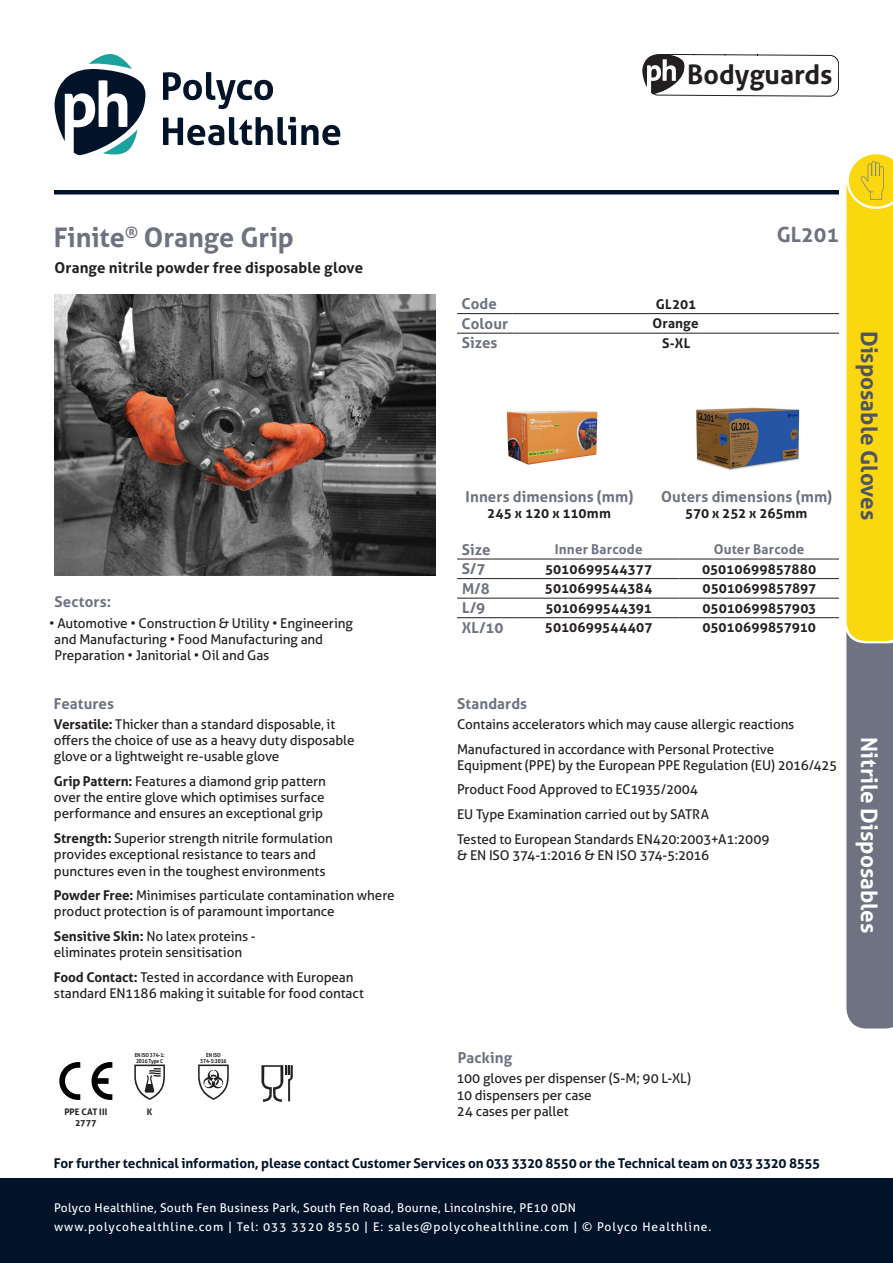
<style>
.page{position:relative;width:893px;height:1263px;background:#fff}
.page>*{position:absolute;margin:0;border:0;box-sizing:border-box;transform-origin:0 0}
.t1{font:700 27px "Aller";color:#6e7281}
.t2{font:700 26.85px "Aller";color:#231f20}
.t3{font:700 22.5px "Aller";color:#fff}
.t4{font:700 22.5px "Aller";color:#4d5464}
.t5{font:700 21px "Aller";color:#6e7281}
.t6{font:700 15px "Aller";letter-spacing:.005em;color:#6e7281}
.t7{font:700 15px "Aller";letter-spacing:.01em;color:#231f20}
.t8{font:13.5px/16.2px "Aller";letter-spacing:-.01em;color:#231f20}
.t9{font:700 13.5px "Aller";letter-spacing:.005em;color:#231f20}
.t10{font:700 13.5px "Aller";letter-spacing:-.01em;color:#001329}
.t11{font:13.5px "Aller";letter-spacing:-.03em;color:#231f20}
.t12{font:700 13.5px "Aller";letter-spacing:.015em;color:#6e7281}
.t13{font:12px/19.2px "Aller";letter-spacing:.06em;color:#fff}
.t14{font:700 9px/10.8px "Aller";letter-spacing:.01em;color:#231f20;text-align:center}
.t15{font:700 5.55px/6.3px "Aller";letter-spacing:-.02em;color:#231f20;scale:.9 1}
.s1{font-weight:700}
</style>
<div class="page">
<img style="left:54px;top:294px;width:382px;height:281px">
<svg style="left:642px;top:54px;width:197px;height:43px"></svg>
<hr style="left:457px;top:313px;width:55px;height:1px;background:#231f20">
<hr style="left:512px;top:313px;width:327px;height:1px;background:#231f20">
<hr style="left:457px;top:333px;width:55px;height:1px;background:#231f20">
<hr style="left:512px;top:333px;width:327px;height:1px;background:#231f20">
<img style="left:506px;top:410px;width:92px;height:55px">
<svg style="left:92px;top:1062px;width:20px;height:38px"></svg>
<svg style="left:59px;top:1062px;width:21px;height:38px"></svg>
<svg style="left:134px;top:1064px;width:31px;height:36px"></svg>
<svg style="left:198px;top:1064px;width:31px;height:36px"></svg>
<svg style="left:262px;top:1065px;width:31px;height:37px"></svg>
<hr style="left:457px;top:559px;width:61px;height:1px;background:#231f20">
<hr style="left:518px;top:559px;width:161px;height:1px;background:#231f20">
<hr style="left:679px;top:559px;width:160px;height:1px;background:#231f20">
<hr style="left:457px;top:578px;width:61px;height:1px;background:#231f20">
<hr style="left:518px;top:578px;width:161px;height:1px;background:#231f20">
<hr style="left:679px;top:578px;width:160px;height:1px;background:#231f20">
<hr style="left:457px;top:598px;width:61px;height:1px;background:#231f20">
<hr style="left:518px;top:598px;width:161px;height:1px;background:#231f20">
<hr style="left:679px;top:598px;width:160px;height:1px;background:#231f20">
<hr style="left:457px;top:617px;width:61px;height:1px;background:#231f20">
<hr style="left:518px;top:617px;width:161px;height:1px;background:#231f20">
<hr style="left:679px;top:617px;width:160px;height:1px;background:#231f20">
<img style="left:696px;top:407px;width:104px;height:63px">
<div style="left:0;top:1178px;width:893px;height:85px;background:#001329"></div>
<svg style="left:163px;top:72px;width:110px;height:37px"></svg>
<svg style="left:163px;top:117px;width:177px;height:28px"></svg>
<svg style="left:55px;top:54px;width:91px;height:101px"></svg>
<hr style="left:54px;top:190px;width:785px;height:4px;background:#001329">
<svg style="left:846px;top:154px;width:47px;height:874px;background:#bcab46"></svg>
<h2 class="t2" style="left:687px;top:58px;width:147px">Bodyguards</h2>
<h1 class="t1" style="left:54px;top:221px;width:241px">Finite<sup>®</sup> Orange Grip</h1>
<p class="t7" style="left:55px;top:258px;width:310px">Orange nitrile powder free disposable glove</p>
<p class="t6" style="left:54px;top:593px;width:58px">Sectors:</p>
<p class="t8" style="left:54px;top:615px;width:300px;text-indent:-5px">• Automotive • Construction &amp; Utility • Engineering and Manufacturing • Food Manufacturing and<br>Preparation • Janitorial • Oil and Gas</p>
<p class="t6" style="left:54px;top:694px;width:62px">Features</p>
<p class="t8" style="left:54px;top:716px;width:302px"><span class="s1">Versatile:</span> Thicker than a standard disposable, it offers the choice of use as a heavy duty disposable glove or a lightweight re-usable glove</p>
<p class="t8" style="left:54px;top:773px;width:273px;text-align:justify"><span class="s1">Grip Pattern:</span> Features a diamond grip pattern over the entire glove which optimises surface performance and ensures an exceptional grip</p>
<p class="t8" style="left:54px;top:830px;width:280px"><span class="s1">Strength:</span> Superior strength nitrile formulation provides exceptional resistance to tears and punctures even in the toughest environments</p>
<p class="t8" style="left:54px;top:887px;width:342px"><span class="s1">Powder Free:</span> Minimises particulate contamination where product protection is of paramount importance</p>
<p class="t8" style="left:54px;top:928px;width:203px"><span class="s1">Sensitive Skin:</span> No latex proteins - eliminates protein sensitisation</p>
<p class="t8" style="left:54px;top:969px;width:311px"><span class="s1">Food Contact:</span> Tested in accordance with European standard EN1186 making it suitable for food contact</p>
<h3 class="t5" style="left:777px;top:222px;width:64px">GL201</h3>
<p class="t6" style="left:462px;top:295px;width:37px">Code</p>
<p class="t9" style="left:656px;top:296px;width:42px">GL201</p>
<p class="t6" style="left:462px;top:314px;width:48px">Colour</p>
<p class="t9" style="left:652px;top:315px;width:48px">Orange</p>
<p class="t6" style="left:462px;top:334px;width:37px">Sizes</p>
<p class="t9" style="left:662px;top:335px;width:30px">S-XL</p>
<p class="t6" style="left:466px;top:487px;width:169px">Inners dimensions (mm)</p>
<p class="t9" style="left:487px;top:505px;width:125px">245 x 120 x 110mm</p>
<p class="t6" style="left:661px;top:487px;width:173px">Outers dimensions (mm)</p>
<p class="t9" style="left:685px;top:505px;width:124px">570 x 252 x 265mm</p>
<p class="t6" style="left:462px;top:540px;width:30px">Size</p>
<p class="t12" style="left:555px;top:541px;width:89px">Inner Barcode</p>
<p class="t12" style="left:714px;top:541px;width:92px">Outer Barcode</p>
<p class="t6" style="left:462px;top:560px;width:25px">S/7</p>
<p class="t9" style="left:545px;top:561px;width:109px">5010699544377</p>
<p class="t9" style="left:702px;top:561px;width:116px">05010699857880</p>
<p class="t6" style="left:462px;top:579px;width:29px">M/8</p>
<p class="t9" style="left:545px;top:580px;width:109px">5010699544384</p>
<p class="t9" style="left:703px;top:580px;width:115px">05010699857897</p>
<p class="t6" style="left:462px;top:599px;width:25px">L/9</p>
<p class="t9" style="left:545px;top:600px;width:108px">5010699544391</p>
<p class="t9" style="left:702px;top:600px;width:115px">05010699857903</p>
<p class="t6" style="left:462px;top:618px;width:43px">XL/10</p>
<p class="t9" style="left:545px;top:619px;width:109px">5010699544407</p>
<p class="t9" style="left:702px;top:619px;width:115px">05010699857910</p>
<h3 class="t4" style="left:883px;top:331px;width:191px;rotate:90deg">Disposable Gloves</h3>
<p class="t6" style="left:457px;top:694px;width:72px">Standards</p>
<p class="t8" style="left:457px;top:712px;width:339px;line-height:24.8px">Contains accelerators which may cause allergic reactions<br>Manufactured in accordance with Personal Protective</p>
<p class="t8" style="left:457px;top:752px;width:382px;line-height:24.8px">Equipment (PPE) by the European PPE Regulation (EU) 2016/425<br>Product Food Approved to EC1935/2004<br>EU Type Examination carried out by SATRA<br>Tested to European Standards EN420:2003+A1:2009</p>
<p class="t11" style="left:457px;top:847px;width:254px">&amp; EN ISO 374-1:2016 &amp; EN ISO 374-5:2016</p>
<h3 class="t3" style="left:883px;top:737px;width:198px;rotate:90deg">Nitrile Disposables</h3>
<p class="t15" style="left:135px;top:1051px;width:35px">EN ISO 374-1:<br>2016 Type C</p>
<p class="t15" style="left:200px;top:1051px;width:31px;text-align:center">EN ISO<br>374-5:2016</p>
<p class="t14" style="left:64px;top:1106px;width:44px">PPE CAT III<br>2777</p>
<p class="t14" style="left:147px;top:1106px;width:7px">K</p>
<p class="t6" style="left:458px;top:1048px;width:56px">Packing</p>
<p class="t8" style="left:456px;top:1070px;width:236px">100 gloves per dispenser (S-M; 90 L-XL)<br>10 dispensers per case<br>24 cases per pallet</p>
<p class="t10" style="left:54px;top:1155px;width:768px">For further technical information, please contact Customer Services on 033 3320 8550 or the Technical team on 033 3320 8555</p>
<p class="t13" style="left:54px;top:1198px;width:659px">Polyco Healthline, South Fen Business Park, South Fen Road, Bourne, Lincolnshire, PE10 0DN www.polycohealthline.com | Tel: 033 3320 8550 | E: sales@polycohealthline.com | © Polyco Healthline.</p>
</div>
